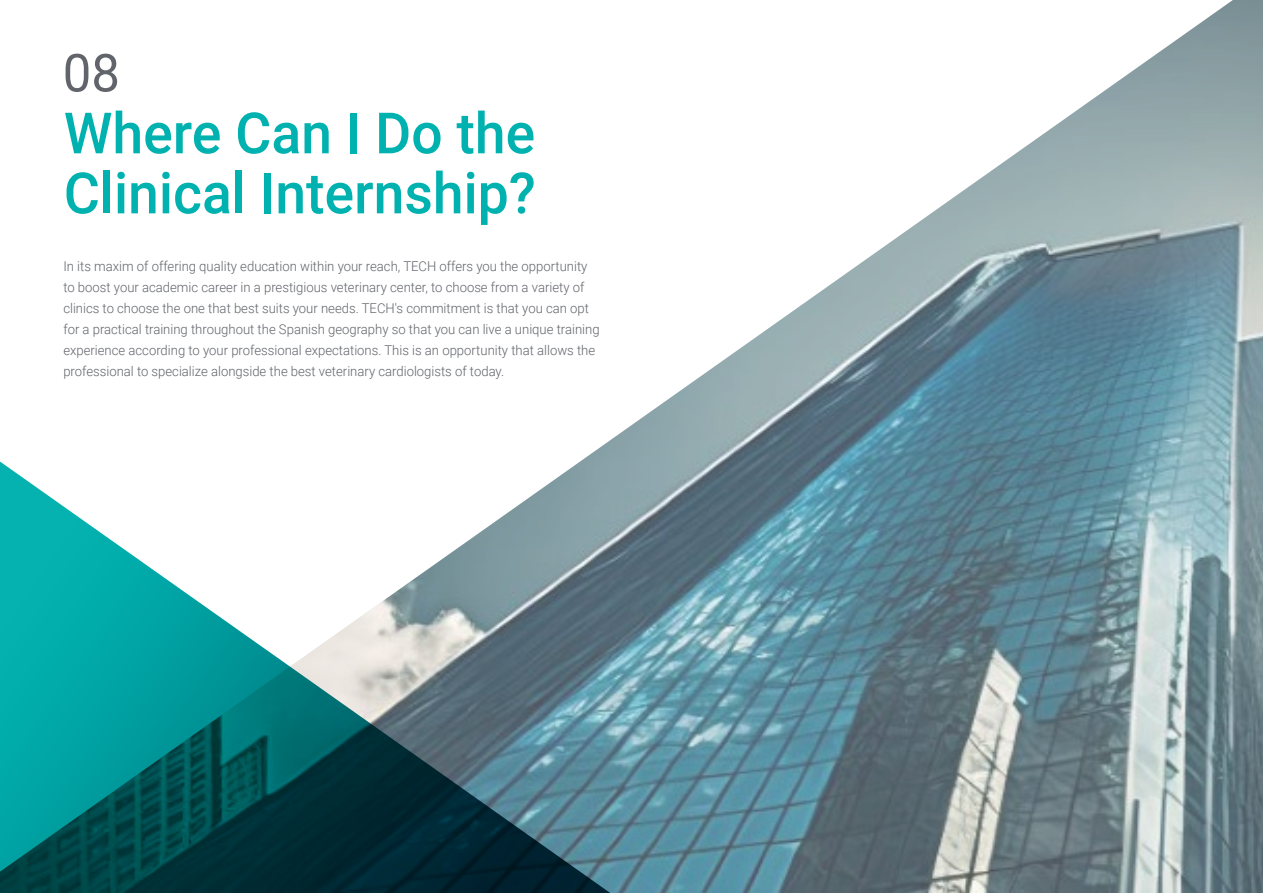
<style>
.page{position:relative;width:1263px;height:893px;background:#fff}
.page>*{position:absolute;margin:0;border:0;box-sizing:border-box;transform-origin:0 0}
.t1{font:500 57px/60px "Roboto";color:#00b2af}
.t2{font:52.5px "Roboto";color:#61646a}
.t3{font:300 13.5px/21px "Roboto";color:#61646a}
</style>
<div class="page">
<img style="left:602px;top:0;width:661px;height:893px">
<svg style="left:0;top:446px;width:640px;height:447px"></svg>
<h2 class="t2" style="left:63px;top:36px;width:59px">08</h2>
<h1 class="t1" style="left:64px;top:101px;width:473px">Where Can I Do the<br>Clinical Internship?</h1>
<p class="t3" style="left:63px;top:256px;width:538px">In its maxim of offering quality education within your reach, TECH offers you the opportunity to boost your academic career in a prestigious veterinary center, to choose from a variety of clinics to choose the one that best suits your needs. TECH's commitment is that you can opt for a practical training throughout the Spanish geography so that you can live a unique training experience according to your professional expectations. This is an opportunity that allows the professional to specialize alongside the best veterinary cardiologists of today.</p>
</div>
